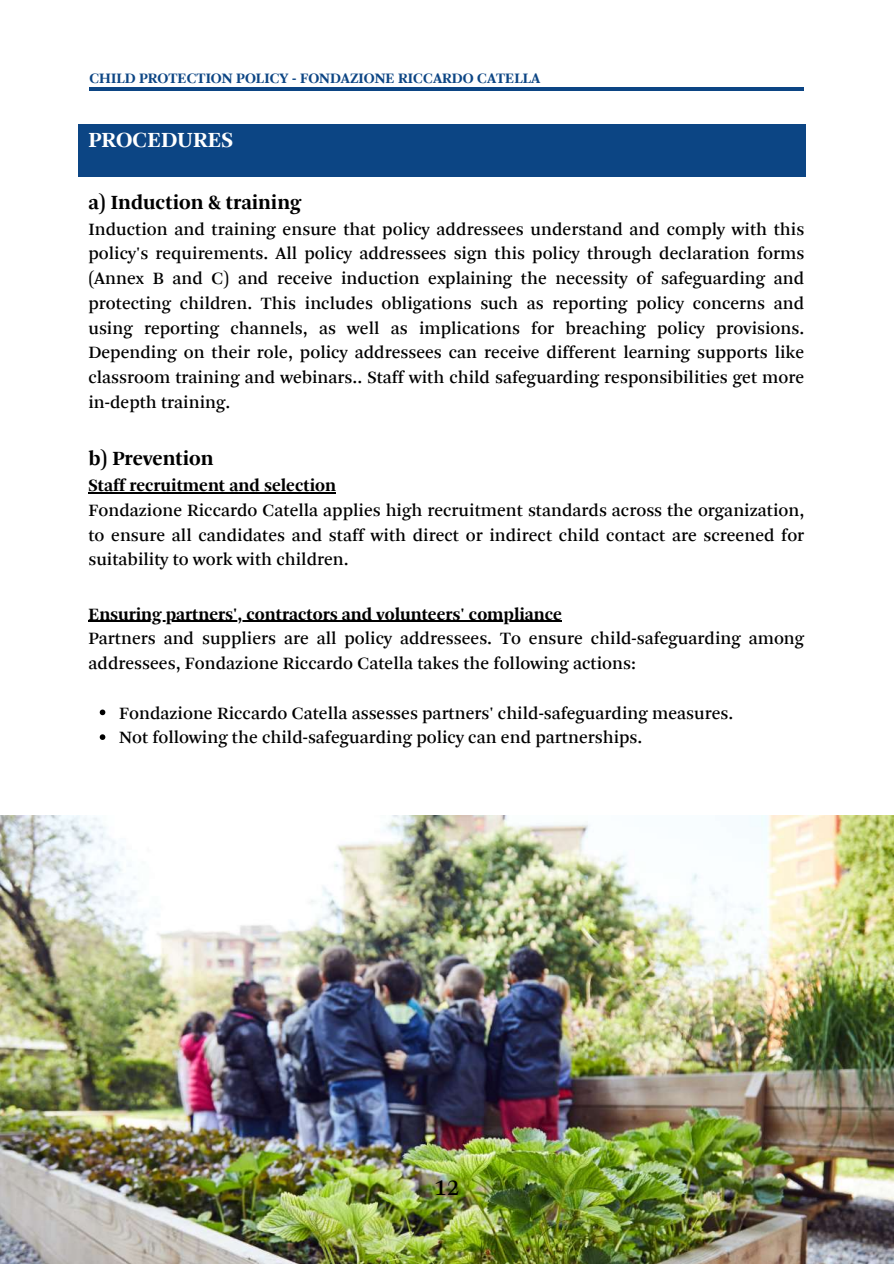
<style>
.page{position:relative;width:894px;height:1264px;background:#fff}
.page>*{position:absolute;margin:0;border:0;box-sizing:border-box;transform-origin:0 0}
.t1{font:24px "Copyright TYPE BY";color:#000}
.t2{font:22.5px "Copyright TYPE BY";color:#fff}
.t3{font:21px "Copyright TYPE BY";color:#000}
.t4{font:18px/24.8px "Copyright TYPE BY";color:#000}
.t5{font:15px "Copyright TYPE BY";color:#0c4584}
</style>
<div class="page">
<hr style="left:89px;top:88px;width:715px;height:3px;background:#0c4584">
<div style="left:78px;top:124px;width:726px;height:52px;background:#0c4584"></div>
<hr style="left:88px;top:492px;width:248px;height:1px;background:#000">
<hr style="left:88px;top:620px;width:474px;height:1px;background:#000">
<svg style="left:100px;top:709px;width:5px;height:6px"></svg>
<svg style="left:100px;top:734px;width:5px;height:6px"></svg>
<img style="left:0;top:816px;width:893px;height:447px">
<p class="t5" style="left:89px;top:69px;width:452px">CHILD PROTECTION POLICY - FONDAZIONE RICCARDO CATELLA</p>
<p class="t2" style="left:88px;top:125px;width:146px">PROCEDURES</p>
<p class="t3" style="left:88px;top:188px;width:214px">a) Induction &amp; training</p>
<p class="t4" style="left:88px;top:217px;width:717px;text-align:justify">Induction and training ensure that policy addressees understand and comply with this policy's requirements. All policy addressees sign this policy through declaration forms (Annex B and C) and receive induction explaining the necessity of safeguarding and protecting children. This includes obligations such as reporting policy concerns and using reporting channels, as well as implications for breaching policy provisions.<br>Depending on their role, policy addressees can receive different learning supports like classroom training and webinars.. Staff with child safeguarding responsibilities get more in-depth training.</p>
<p class="t3" style="left:88px;top:445px;width:127px">b) Prevention</p>
<p class="t4" style="left:88px;top:473px;width:717px">Staff recruitment and selection<br>Fondazione Riccardo Catella applies high recruitment standards across the organization, to ensure all candidates and staff with direct or indirect child contact are screened for suitability to work with children.</p>
<p class="t4" style="left:88px;top:601px;width:717px">Ensuring partners', contractors and volunteers' compliance<br>Partners and suppliers are all policy addressees. To ensure child-safeguarding among addressees, Fondazione Riccardo Catella takes the following actions:</p>
<p class="t4" style="left:119px;top:700px;width:615px">Fondazione Riccardo Catella assesses partners' child-safeguarding measures.<br>Not following the child-safeguarding policy can end partnerships.</p>
<h1 class="t1" style="left:434px;top:1172px;width:27px">12</h1>
</div>
